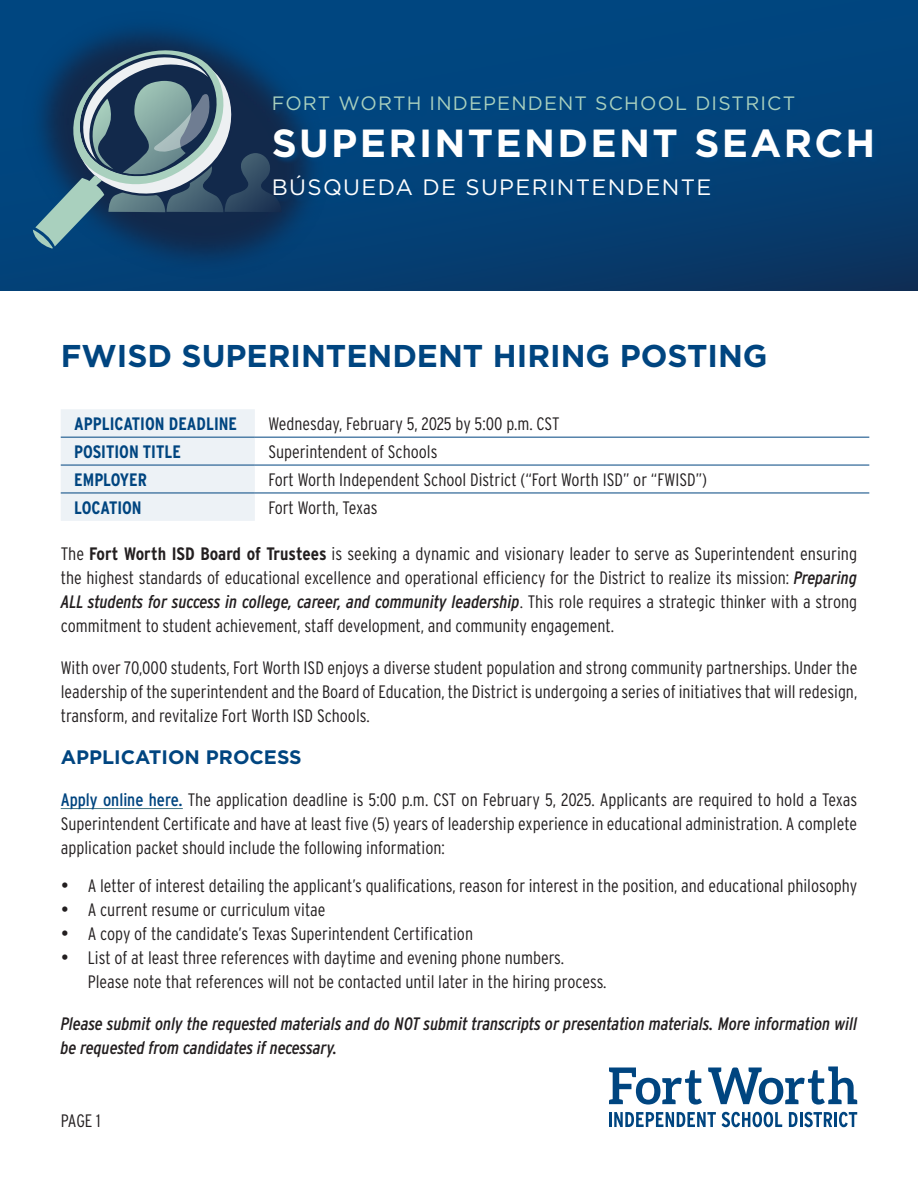
<style>
.page{position:relative;width:918px;height:1188px;background:#fff}
.page>*{position:absolute;margin:0;border:0;box-sizing:border-box;transform-origin:0 0}
.t1{font:700 39.15px "Gotham";letter-spacing:.06em;color:#fff}
.t2{font:700 31.5px "Gotham";color:#004580}
.t3{font:22.2px "Gotham";letter-spacing:.06em;color:#fff}
.t4{font:700 19.5px "Gotham";color:#004580}
.t5{font:19.35px "Gotham";letter-spacing:.06em;color:#a9d0be}
.t6{font:300 18px/24px "Interstate Condensed";color:#231f20;text-align:justify}
.t7{font:italic 18px/24px "Interstate Condensed";color:#231f20}
.t8{font:700 18px "Interstate Condensed";color:#004580}
.s1{font-weight:700}
.s2{font-weight:400;font-style:italic}
.s3{font-weight:400;color:#004580}
</style>
<div class="page">
<hr style="left:609px;top:1112px;width:3px;height:15px;background:#004580">
<svg style="left:614px;top:1112px;width:102px;height:15px"></svg>
<svg style="left:722px;top:1112px;width:60px;height:15px"></svg>
<svg style="left:789px;top:1112px;width:43px;height:15px"></svg>
<hr style="left:834px;top:1112px;width:3px;height:15px;background:#004580">
<svg style="left:839px;top:1112px;width:18px;height:15px"></svg>
<svg style="left:609px;top:1068px;width:93px;height:37px"></svg>
<svg style="left:708px;top:1066px;width:149px;height:39px"></svg>
<svg style="left:0;top:0;width:918px;height:291px;background:#033f75"></svg>
<img style="left:14px;top:4px;width:324px;height:283px">
<svg style="left:33px;top:26px;width:249px;height:223px;background:#375a77"></svg>
<img style="left:270px;top:63px;width:640px;height:172px">
<hr style="left:61px;top:808px;width:122px;height:1px;background:#467886">
<div style="left:61px;top:409px;width:194px;height:112px;background:#edf2f6"></div>
<hr style="left:61px;top:437px;width:194px;height:1px;background:#004580">
<hr style="left:255px;top:437px;width:614px;height:1px;background:#004580">
<hr style="left:61px;top:465px;width:194px;height:1px;background:#004580">
<hr style="left:255px;top:465px;width:614px;height:1px;background:#004580">
<hr style="left:61px;top:493px;width:194px;height:1px;background:#004580">
<hr style="left:255px;top:493px;width:614px;height:1px;background:#004580">
<p class="t5" style="left:272px;top:90px;width:525px">FORT WORTH INDEPENDENT SCHOOL DISTRICT</p>
<h1 class="t1" style="left:272px;top:117px;width:605px">SUPERINTENDENT SEARCH</h1>
<p class="t3" style="left:272px;top:173px;width:441px">BÚSQUEDA DE SUPERINTENDENTE</p>
<p class="t2" style="left:61px;top:335px;width:708px">FWISD SUPERINTENDENT HIRING POSTING</p>
<p class="t8" style="left:74px;top:414px;width:164px">APPLICATION DEADLINE</p>
<p class="t6" style="left:268px;top:412px;width:293px">Wednesday, February 5, 2025 by 5:00 p.m. CST</p>
<p class="t8" style="left:74px;top:442px;width:108px">POSITION TITLE</p>
<p class="t6" style="left:268px;top:440px;width:171px">Superintendent of Schools</p>
<p class="t8" style="left:74px;top:470px;width:74px">EMPLOYER</p>
<p class="t6" style="left:268px;top:468px;width:440px">Fort Worth Independent School District (“Fort Worth ISD” or “FWISD”)</p>
<p class="t8" style="left:74px;top:498px;width:69px">LOCATION</p>
<p class="t6" style="left:268px;top:496px;width:111px">Fort Worth, Texas</p>
<p class="t6" style="left:61px;top:542px;width:798px">The <span class="s1">Fort Worth ISD Board of Trustees</span> is seeking a dynamic and visionary leader to serve as Superintendent ensuring the highest standards of educational excellence and operational efficiency for the District to realize its mission: <span class="s2">Preparing ALL students for success in college, career, and community leadership</span>. This role requires a strategic thinker with a strong commitment to student achievement, staff development, and community engagement.</p>
<p class="t6" style="left:61px;top:656px;width:798px">With over 70,000 students, Fort Worth ISD enjoys a diverse student population and strong community partnerships. Under the leadership of the superintendent and the Board of Education, the District is undergoing a series of initiatives that will redesign, transform, and revitalize Fort Worth ISD Schools.</p>
<p class="t4" style="left:61px;top:744px;width:243px">APPLICATION PROCESS</p>
<p class="t6" style="left:61px;top:788px;width:798px"><span class="s3">Apply online here.</span> The application deadline is 5:00 p.m. CST on February 5, 2025. Applicants are required to hold a Texas Superintendent Certificate and have at least five (5) years of leadership experience in educational administration. A complete application packet should include the following information:</p>
<p class="t6" style="left:61px;top:873px;width:798px">• A letter of interest detailing the applicant’s qualifications, reason for interest in the position, and educational philosophy</p>
<p class="t6" style="left:61px;top:897px;width:266px">• A current resume or curriculum vitae</p>
<p class="t6" style="left:61px;top:921px;width:414px">• A copy of the candidate’s Texas Superintendent Certification</p>
<p class="t6" style="left:88px;top:945px;width:520px;text-indent:-27px">• List of at least three references with daytime and evening phone numbers.<br>Please note that references will not be contacted until later in the hiring process.</p>
<p class="t7" style="left:61px;top:1011px;width:798px">Please submit only the requested materials and do NOT submit transcripts or presentation materials. More information will be requested from candidates if necessary.</p>
<p class="t6" style="left:61px;top:1109px;width:42px">PAGE 1</p>
</div>
